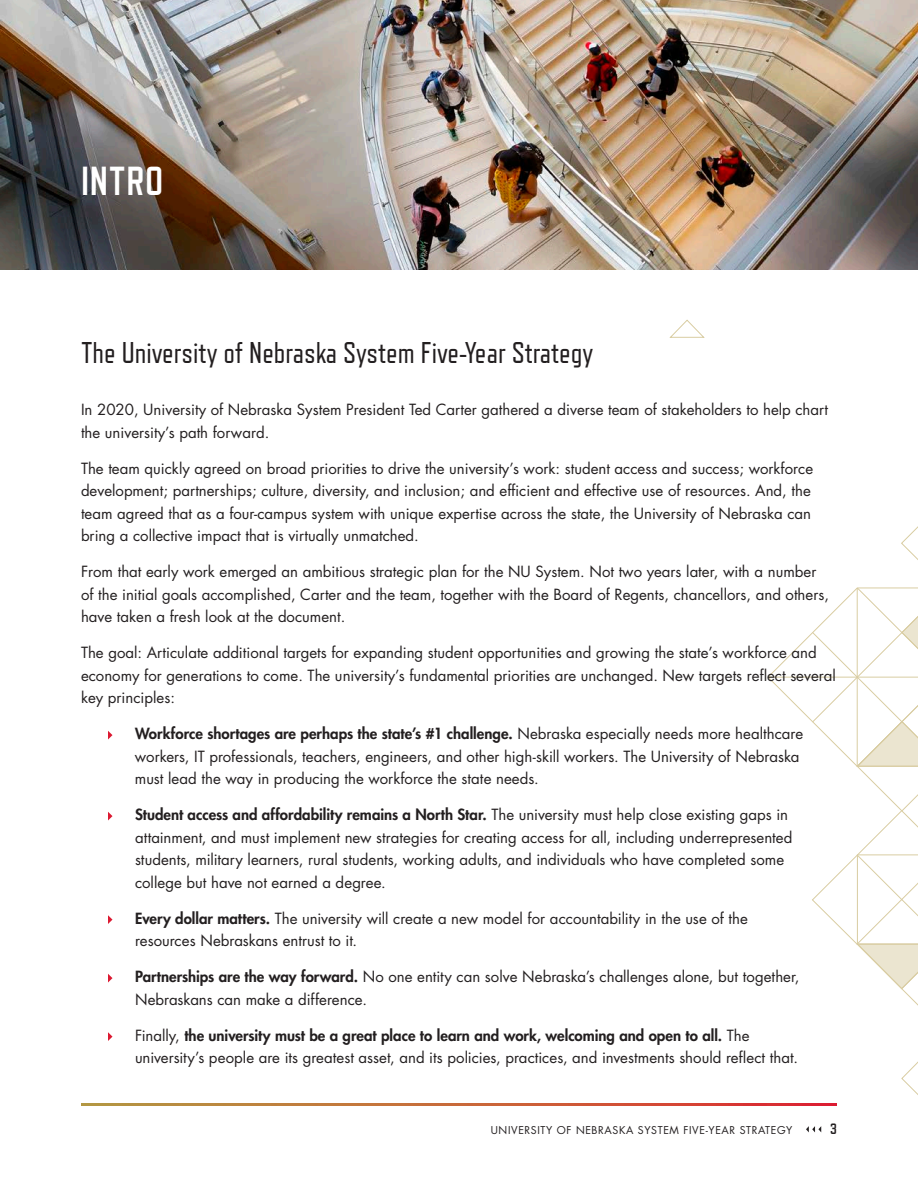
<style>
.page{position:relative;width:918px;height:1188px;background:#fff}
.page>*{position:absolute;margin:0;border:0;box-sizing:border-box;transform-origin:0 0}
.t1{font:700 40.5px "Refrigerator Deluxe";letter-spacing:.02em;color:#fff}
.t2{font:30px "Refrigerator Deluxe";color:#231f20}
.t3{font:15px/22.5px "Futura";color:#231f20}
.t4{font:700 15px "Refrigerator Deluxe";color:#231f20}
.t5{font:10.5px "Futura Std";letter-spacing:.06em;color:#231f20}
.s1{font-weight:800}
</style>
<div class="page">
<svg style="left:81px;top:1104px;width:687px;height:2px"></svg>
<svg style="left:768px;top:526px;width:150px;height:606px"></svg>
<svg style="left:669px;top:319px;width:36px;height:19px"></svg>
<svg style="left:108px;top:731px;width:4px;height:8px"></svg>
<svg style="left:108px;top:812px;width:4px;height:8px"></svg>
<svg style="left:108px;top:915px;width:4px;height:9px"></svg>
<svg style="left:108px;top:974px;width:4px;height:8px"></svg>
<svg style="left:108px;top:1032px;width:4px;height:9px"></svg>
<img style="left:0;top:0;width:918px;height:270px">
<p class="t1" style="left:81px;top:157px;width:84px">INTRO</p>
<p class="t2" style="left:81px;top:335px;width:514px">The University of Nebraska System Five-Year Strategy</p>
<p class="t3" style="left:81px;top:399px;width:749px">In 2020, University of Nebraska System President Ted Carter gathered a diverse team of stakeholders to help chart the university’s path forward.</p>
<p class="t3" style="left:81px;top:457px;width:734px">The team quickly agreed on broad priorities to drive the university’s work: student access and success; workforce development; partnerships; culture, diversity, and inclusion; and efficient and effective use of resources. And, the team agreed that as a four-campus system with unique expertise across the state, the University of Nebraska can bring a collective impact that is virtually unmatched.</p>
<p class="t3" style="left:81px;top:561px;width:749px">From that early work emerged an ambitious strategic plan for the NU System. Not two years later, with a number of the initial goals accomplished, Carter and the team, together with the Board of Regents, chancellors, and others, have taken a fresh look at the document.</p>
<p class="t3" style="left:81px;top:642px;width:756px">The goal: Articulate additional targets for expanding student opportunities and growing the state’s workforce and economy for generations to come. The university’s fundamental priorities are unchanged. New targets reflect several key principles:</p>
<p class="t3" style="left:135px;top:723px;width:670px"><span class="s1">Workforce shortages are perhaps the state’s #1 challenge.</span> Nebraska especially needs more healthcare workers, IT professionals, teachers, engineers, and other high-skill workers. The University of Nebraska must lead the way in producing the workforce the state needs.</p>
<p class="t3" style="left:135px;top:804px;width:659px"><span class="s1">Student access and affordability remains a North Star.</span> The university must help close existing gaps in attainment, and must implement new strategies for creating access for all, including underrepresented students, military learners, rural students, working adults, and individuals who have completed some college but have not earned a degree.</p>
<p class="t3" style="left:135px;top:907px;width:614px"><span class="s1">Every dollar matters.</span> The university will create a new model for accountability in the use of the resources Nebraskans entrust to it.</p>
<p class="t3" style="left:135px;top:966px;width:666px"><span class="s1">Partnerships are the way forward.</span> No one entity can solve Nebraska’s challenges alone, but together,<br>Nebraskans can make a difference.</p>
<p class="t3" style="left:135px;top:1024px;width:665px">Finally, <span class="s1">the university must be a great place to learn and work, welcoming and open to all.</span> The university’s people are its greatest asset, and its policies, practices, and investments should reflect that.</p>
<p class="t5" style="left:491px;top:1123px;width:303px">UNIVERSITY OF NEBRASKA SYSTEM FIVE-YEAR STRATEGY</p>
<p class="t4" style="left:830px;top:1120px;width:8px">3</p>
</div>
